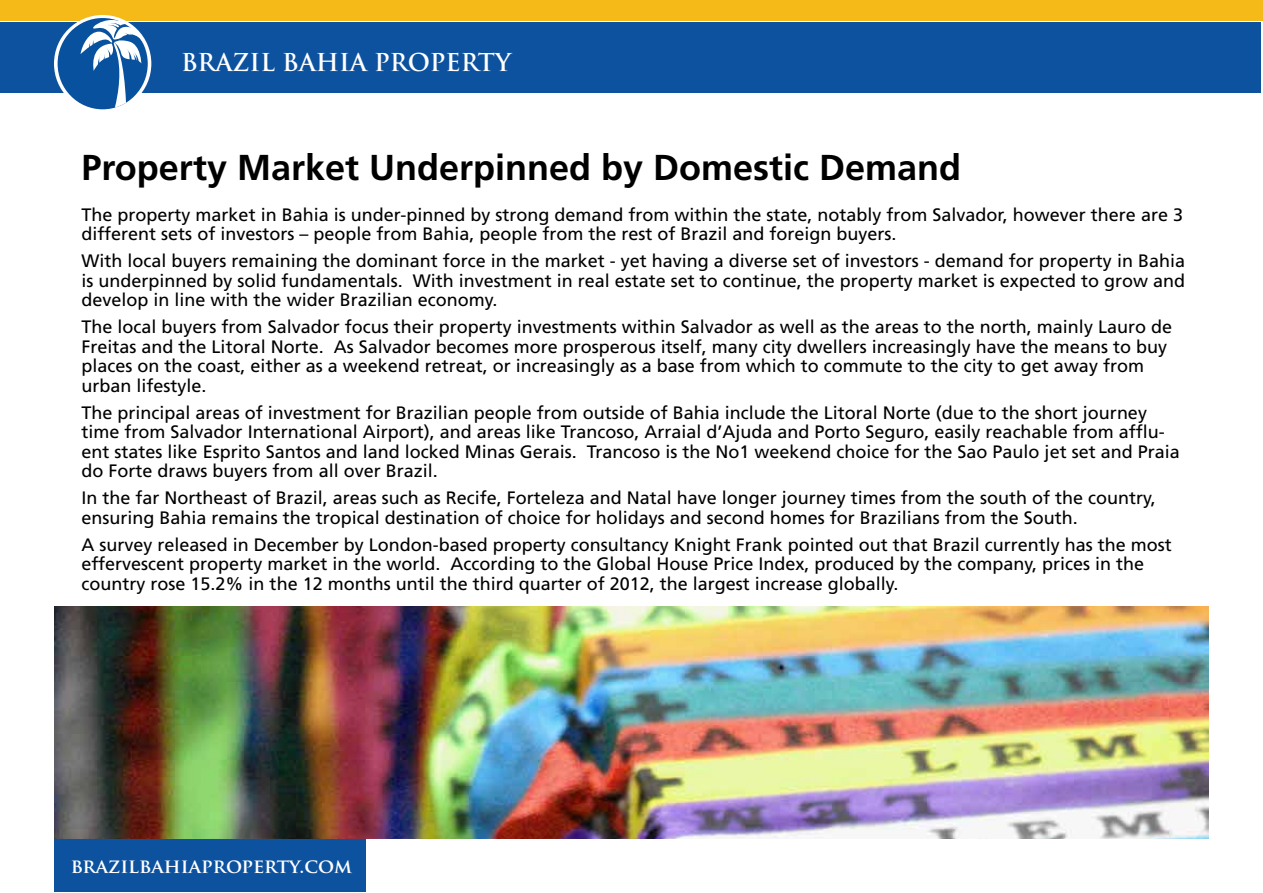
<style>
.page{position:relative;width:1263px;height:893px;background:#fff}
.page>*{position:absolute;margin:0;border:0;box-sizing:border-box;transform-origin:0 0}
.t1{font:700 36px "Frutiger LT";color:#000}
.t2{font:700 24px "Trajan Pro";color:#fff}
.t3{font:700 19.5px "Trajan Pro";color:#fff}
.t4{font:18px/19.5px "Frutiger LT";color:#000}
</style>
<div class="page">
<div style="left:54px;top:840px;width:312px;height:52px;background:#0d529f"></div>
<div style="left:0;top:0;width:1263px;height:21px;background:#f5ba18"></div>
<div style="left:0;top:22px;width:1260px;height:71px;background:#0d529f"></div>
<svg style="left:54px;top:15px;width:97px;height:97px"></svg>
<div style="left:58px;top:18px;width:90px;height:91px;background:#07519f;border-radius:50%"></div>
<svg style="left:80px;top:20px;width:63px;height:88px"></svg>
<img style="left:55px;top:607px;width:1154px;height:232px">
<h2 class="t2" style="left:181px;top:48px;width:332px">BRAZIL BAHIA PROPERTY</h2>
<h1 class="t1" style="left:82px;top:146px;width:881px">Property Market Underpinned by Domestic Demand</h1>
<p class="t4" style="left:82px;top:205px;width:1103px">The property market in Bahia is under-pinned by strong demand from within the state, notably from Salvador, however there are 3 different sets of investors – people from Bahia, people from the rest of Brazil and foreign buyers.</p>
<p class="t4" style="left:82px;top:251px;width:1105px;text-align:justify">With local buyers remaining the dominant force in the market - yet having a diverse set of investors - demand for property in Bahia is underpinned by solid fundamentals. With investment in real estate set to continue, the property market is expected to grow and develop in line with the wider Brazilian economy.</p>
<p class="t4" style="left:82px;top:317px;width:1092px">The local buyers from Salvador focus their property investments within Salvador as well as the areas to the north, mainly Lauro de Freitas and the Litoral Norte. As Salvador becomes more prosperous itself, many city dwellers increasingly have the means to buy places on the coast, either as a weekend retreat, or increasingly as a base from which to commute to the city to get away from urban lifestyle.</p>
<p class="t4" style="left:82px;top:403px;width:1100px">The principal areas of investment for Brazilian people from outside of Bahia include the Litoral Norte (due to the short journey time from Salvador International Airport), and areas like Trancoso, Arraial d’Ajuda and Porto Seguro, easily reachable from afflu&shy;ent states like Esprito Santos and land locked Minas Gerais. Trancoso is the No1 weekend choice for the Sao Paulo jet set and Praia do Forte draws buyers from all over Brazil.</p>
<p class="t4" style="left:82px;top:488px;width:1075px">In the far Northeast of Brazil, areas such as Recife, Forteleza and Natal have longer journey times from the south of the country, ensuring Bahia remains the tropical destination of choice for holidays and second homes for Brazilians from the South.</p>
<p class="t4" style="left:82px;top:535px;width:1092px">A survey released in December by London-based property consultancy Knight Frank pointed out that Brazil currently has the most effervescent property market in the world. According to the Global House Price Index, produced by the company, prices in the country rose 15.2% in the 12 months until the third quarter of 2012, the largest increase globally.</p>
<p class="t3" style="left:71px;top:854px;width:283px">brazilbahiaproperty.com</p>
</div>
